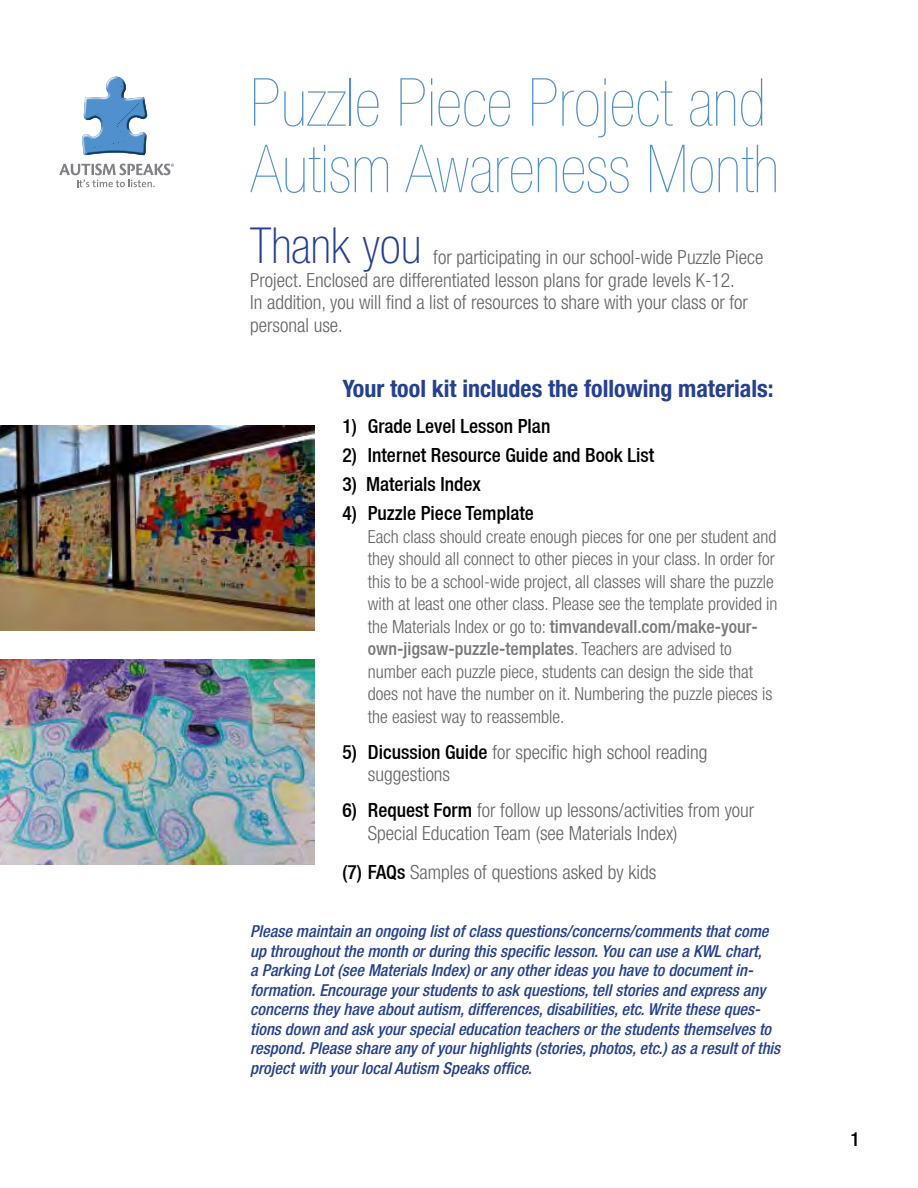
<style>
.page{position:relative;width:918px;height:1188px;background:#fff}
.page>*{position:absolute;margin:0;border:0;box-sizing:border-box;transform-origin:0 0}
.t1{font:900 condensed 66.45px/66.4px "Helvetica Neue";color:#5091cd}
.t2{font:100 condensed 49.8px "Helvetica Neue";color:#25408f}
.t3{font:700 condensed 24px "Helvetica Neue";color:#25408f}
.t4{font:300 condensed 19.5px/22.5px "Helvetica Neue";color:#636466}
.t5{font:500 condensed 19.5px "Helvetica Neue";color:#000}
.t6{font:300 condensed 18px/22.5px "Helvetica Neue";color:#636466}
.t7{font:italic 500 condensed 16.5px/19.5px "Helvetica Neue";color:#25408f}
.s1{font-weight:500;color:#77787b}
.s2{font-weight:500;color:#000}
</style>
<div class="page">
<svg style="left:82px;top:77px;width:65px;height:78px"></svg>
<svg style="left:59px;top:164px;width:115px;height:23px"></svg>
<img style="left:0;top:660px;width:314px;height:204px">
<img style="left:0;top:426px;width:314px;height:204px">
<h1 class="t1" style="left:250px;top:69px;width:531px">Puzzle Piece Project and<br>Autism Awareness Month</h1>
<h2 class="t2" style="left:250px;top:217px;width:173px">Thank you</h2>
<p class="t4" style="left:250px;top:246px;width:515px;text-indent:183px">for participating in our school-wide Puzzle Piece Project. Enclosed are differentiated lesson plans for grade levels K-12.<br>In addition, you will find a list of resources to share with your class or for personal use.</p>
<h3 class="t3" style="left:342px;top:374px;width:433px">Your tool kit includes the following materials:</h3>
<p class="t5" style="left:342px;top:414px;width:210px">1) Grade Level Lesson Plan</p>
<p class="t5" style="left:342px;top:443px;width:313px">2) Internet Resource Guide and Book List</p>
<p class="t5" style="left:342px;top:473px;width:140px">3) Materials Index</p>
<p class="t5" style="left:342px;top:502px;width:193px">4) Puzzle Piece Template</p>
<p class="t6" style="left:368px;top:525px;width:411px">Each class should create enough pieces for one per student and they should all connect to other pieces in your class. In order for this to be a school-wide project, all classes will share the puzzle with at least one other class. Please see the template provided in the Materials Index or go to: <span class="s1">timvandevall.com/make-your&shy;own-jigsaw-puzzle-templates</span>. Teachers are advised to number each puzzle piece, students can design the side that does not have the number on it. Numbering the puzzle pieces is the easiest way to reassemble.</p>
<p class="t4" style="left:368px;top:741px;width:341px;text-indent:-26px"><span class="s2">5) Dicussion Guide</span> for specific high school reading suggestions</p>
<p class="t4" style="left:368px;top:799px;width:388px;text-indent:-26px"><span class="s2">6) Request Form</span> for follow up lessons/activities from your<br>Special Education Team (see Materials Index)</p>
<p class="t4" style="left:342px;top:861px;width:315px"><span class="s2">(7) FAQs</span> Samples of questions asked by kids</p>
<p class="t7" style="left:250px;top:922px;width:532px">Please maintain an ongoing list of class questions/concerns/comments that come up throughout the month or during this specific lesson. You can use a KWL chart,<br>a Parking Lot (see Materials Index) or any other ideas you have to document in&shy;formation. Encourage your students to ask questions, tell stories and express any concerns they have about autism, differences, disabilities, etc. Write these ques&shy;tions down and ask your special education teachers or the students themselves to respond. Please share any of your highlights (stories, photos, etc.) as a result of this project with your local Autism Speaks office.</p>
<p class="t5" style="left:850px;top:1128px;width:11px">1</p>
</div>
